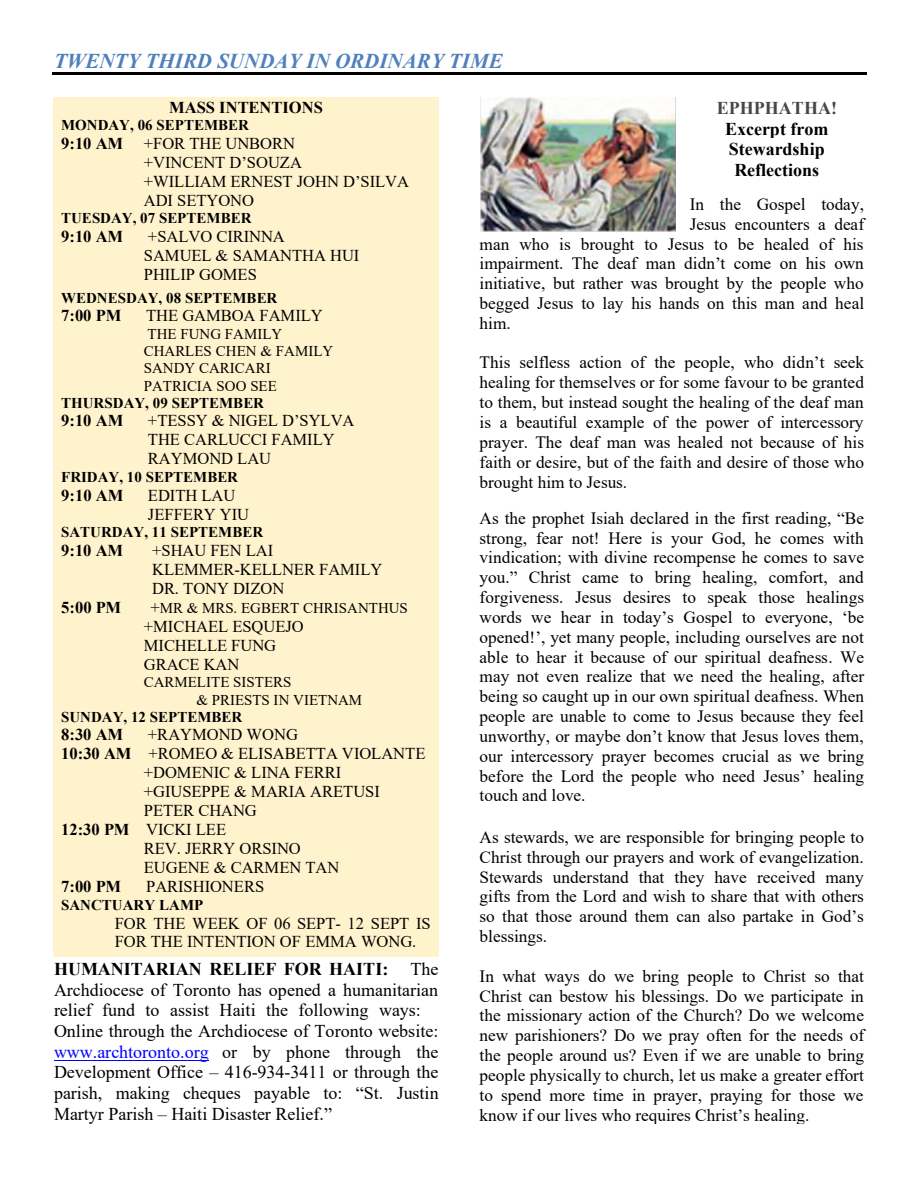
<style>
.page{position:relative;width:918px;height:1188px;background:#fff}
.page>*{position:absolute;margin:0;border:0;box-sizing:border-box;transform-origin:0 0}
.t1{font:italic 700 21px "Times New Roman";color:#4f81bd}
.t2{font:18px/20.7px "Times New Roman";color:#000}
.t3{font:700 18px/20.7px "Times New Roman";color:#000;text-align:center}
.t4{font:700 18px "Times New Roman";color:#474749}
.t5{font:17.25px/19.8px "Times New Roman";color:#000;text-align:justify}
.t6{font:16.5px/19px "Times New Roman";letter-spacing:-.005em;color:#000}
.t7{font:700 16.5px "Times New Roman";color:#000}
.t8{font:700 15px "Times New Roman";color:#000}
.t9{font:15px/17.2px "Times New Roman";color:#000}
.s1{font-weight:700}
.s2{font-size:16.5px}
.s3{color:#00f}
</style>
<div class="page">
<hr style="left:52px;top:73px;width:814px;height:2px;background:#000">
<img style="left:480px;top:97px;width:196px;height:135px">
<div style="left:53px;top:97px;width:386px;height:859px;background:#fff3cd"></div>
<hr style="left:54px;top:1060px;width:155px;height:1px;background:#00f">
<p class="t1" style="left:54px;top:47px;width:450px">TWENTY THIRD SUNDAY IN ORDINARY TIME</p>
<p class="t7" style="left:169px;top:95px;width:155px">MASS INTENTIONS</p>
<p class="t8" style="left:61px;top:114px;width:189px">MONDAY, 06 SEPTEMBER</p>
<p class="t6" style="left:144px;top:133px;width:267px;text-indent:-83px"><span class="s1">9:10 AM</span> +FOR THE UNBORN<br>+VINCENT D’SOUZA<br>+WILLIAM ERNEST JOHN D’SILVA<br>ADI SETYONO</p>
<p class="t8" style="left:61px;top:208px;width:192px">TUESDAY, 07 SEPTEMBER</p>
<p class="t7" style="left:61px;top:225px;width:64px">9:10 AM</p>
<p class="t6" style="left:144px;top:226px;width:217px">+SALVO CIRINNA<br>SAMUEL &amp; SAMANTHA HUI<br>PHILIP GOMES</p>
<p class="t8" style="left:61px;top:287px;width:218px">WEDNESDAY, 08 SEPTEMBER</p>
<p class="t7" style="left:61px;top:304px;width:62px">7:00 PM</p>
<p class="t6" style="left:146px;top:306px;width:178px">THE GAMBOA FAMILY</p>
<p class="t9" style="left:144px;top:325px;width:191px">THE FUNG FAMILY<br>CHARLES CHEN &amp; FAMILY<br>SANDY CARICARI<br>PATRICIA SOO SEE</p>
<p class="t8" style="left:61px;top:392px;width:204px">THURSDAY, 09 SEPTEMBER</p>
<p class="t7" style="left:61px;top:409px;width:64px">9:10 AM</p>
<p class="t6" style="left:148px;top:411px;width:208px">+TESSY &amp; NIGEL D’SYLVA<br>THE CARLUCCI FAMILY<br>RAYMOND LAU</p>
<p class="t8" style="left:61px;top:466px;width:178px">FRIDAY, 10 SEPTEMBER</p>
<p class="t7" style="left:61px;top:483px;width:64px">9:10 AM</p>
<p class="t6" style="left:148px;top:485px;width:103px">EDITH LAU<br>JEFFERY YIU</p>
<p class="t8" style="left:61px;top:522px;width:203px">SATURDAY, 11 SEPTEMBER</p>
<p class="t7" style="left:61px;top:538px;width:64px">9:10 AM</p>
<p class="t6" style="left:152px;top:540px;width:232px">+SHAU FEN LAI<br>KLEMMER-KELLNER FAMILY<br>DR. TONY DIZON</p>
<p class="t7" style="left:61px;top:595px;width:62px">5:00 PM</p>
<p class="t9" style="left:150px;top:599px;width:259px"><span class="s2">+</span>MR &amp; MRS. EGBERT CHRISANTHUS</p>
<p class="t6" style="left:144px;top:616px;width:162px">+MICHAEL ESQUEJO<br>MICHELLE FUNG<br>GRACE KAN</p>
<p class="t9" style="left:196px;top:673px;width:167px;text-indent:-53px">CARMELITE SISTERS<br>&amp; PRIESTS IN VIETNAM</p>
<p class="t8" style="left:61px;top:706px;width:183px">SUNDAY, 12 SEPTEMBER</p>
<p class="t7" style="left:61px;top:723px;width:64px">8:30 AM</p>
<p class="t6" style="left:148px;top:725px;width:152px">+RAYMOND WONG</p>
<p class="t6" style="left:61px;top:744px;width:366px"><span class="s1">10:30 AM</span> +ROMEO &amp; ELISABETTA VIOLANTE</p>
<p class="t6" style="left:144px;top:763px;width:199px">+DOMENIC &amp; LINA FERRI</p>
<p class="t6" style="left:144px;top:782px;width:238px">+GIUSEPPE &amp; MARIA ARETUSI</p>
<p class="t6" style="left:144px;top:801px;width:115px">PETER CHANG</p>
<p class="t6" style="left:61px;top:820px;width:166px"><span class="s1">12:30 PM</span> VICKI LEE</p>
<p class="t6" style="left:144px;top:839px;width:159px">REV. JERRY ORSINO</p>
<p class="t6" style="left:144px;top:858px;width:197px">EUGENE &amp; CARMEN TAN</p>
<p class="t7" style="left:61px;top:875px;width:62px">7:00 PM</p>
<p class="t6" style="left:146px;top:877px;width:120px">PARISHIONERS</p>
<p class="t8" style="left:61px;top:894px;width:144px">SANCTUARY LAMP</p>
<p class="t6" style="left:115px;top:913px;width:317px">FOR THE WEEK OF 06 SEPT- 12 SEPT IS<br>FOR THE INTENTION OF EMMA WONG.</p>
<p class="t2" style="left:54px;top:958px;width:386px"><span class="s1">HUMANITARIAN RELIEF FOR HAITI:</span> The Archdiocese of Toronto has opened a humanitarian relief fund to assist Haiti the following ways:<br>Online through the Archdiocese of Toronto website: <span class="s3">www.archtoronto.org</span> or by phone through the Development Office – 416-934-3411 or through the parish, making cheques payable to: “St. Justin Martyr Parish – Haiti Disaster Relief.”</p>
<p class="t4" style="left:717px;top:95px;width:122px">EPHPHATHA!</p>
<p class="t3" style="left:725px;top:118px;width:105px">Excerpt from<br>Stewardship<br>Reflections</p>
<p class="t5" style="left:690px;top:194px;width:176px">In the Gospel today,</p>
<p class="t5" style="left:690px;top:213px;width:176px">Jesus encounters a deaf</p>
<p class="t5" style="left:480px;top:233px;width:386px">man who is brought to Jesus to be healed of his</p>
<p class="t5" style="left:480px;top:253px;width:386px">impairment. The deaf man didn’t come on his own</p>
<p class="t5" style="left:480px;top:273px;width:386px">initiative, but rather was brought by the people who</p>
<p class="t5" style="left:480px;top:293px;width:386px">begged Jesus to lay his hands on this man and heal</p>
<p class="t5" style="left:480px;top:313px;width:33px">him.</p>
<p class="t5" style="left:480px;top:352px;width:386px">This selfless action of the people, who didn’t seek healing for themselves or for some favour to be granted to them, but instead sought the healing of the deaf man is a beautiful example of the power of intercessory prayer. The deaf man was healed not because of his faith or desire, but of the faith and desire of those who brought him to Jesus.</p>
<p class="t5" style="left:480px;top:508px;width:386px">As the prophet Isiah declared in the first reading, “Be strong, fear not! Here is your God, he comes with vindication; with divine recompense he comes to save you.” Christ came to bring healing, comfort, and forgiveness. Jesus desires to speak those healings words we hear in today’s Gospel to everyone, ‘be opened!’, yet many people, including ourselves are not able to hear it because of our spiritual deafness. We may not even realize that we need the healing, after being so caught up in our own spiritual deafness. When people are unable to come to Jesus because they feel unworthy, or maybe don’t know that Jesus loves them, our intercessory prayer becomes crucial as we bring before the Lord the people who need Jesus’ healing touch and love.</p>
<p class="t5" style="left:480px;top:827px;width:386px">As stewards, we are responsible for bringing people to Christ through our prayers and work of evangelization.<br>Stewards understand that they have received many gifts from the Lord and wish to share that with others so that those around them can also partake in God’s blessings.</p>
<p class="t5" style="left:480px;top:966px;width:386px">In what ways do we bring people to Christ so that Christ can bestow his blessings. Do we participate in the missionary action of the Church? Do we welcome new parishioners? Do we pray often for the needs of the people around us? Even if we are unable to bring people physically to church, let us make a greater effort to spend more time in prayer, praying for those we know if our lives who requires Christ’s healing.</p>
</div>
